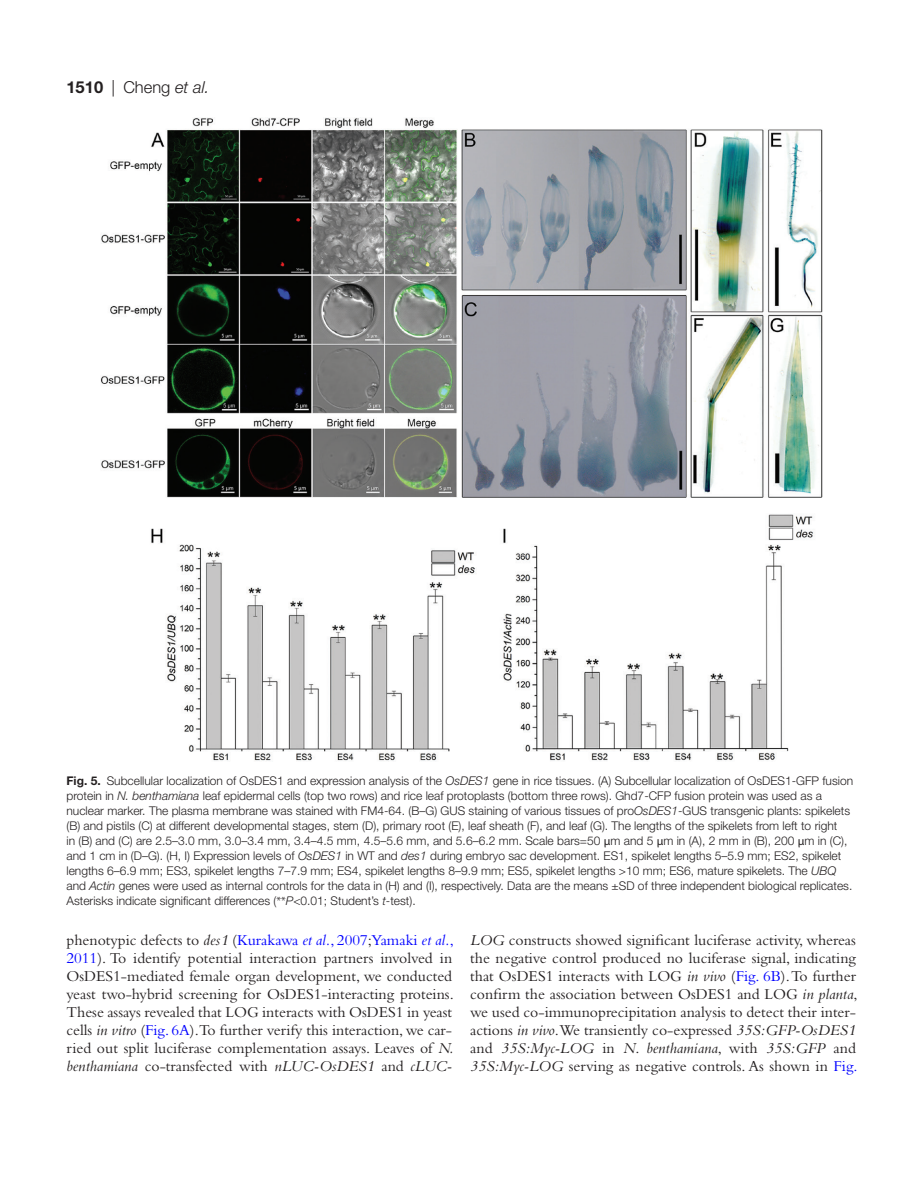
<style>
.page{position:relative;width:919px;height:1187px;background:#fff}
.page>*{position:absolute;margin:0;border:0;box-sizing:border-box;transform-origin:0 0}
.t1{font:300 16.5px "Helvetica Neue LT Std";color:#231f20}
.t2{font:15.75px/18px "Bembo Std";color:#231f20;text-align:justify}
.t3{font:300 12px/15px "Helvetica Neue LT Std";color:#231f20}
.s1{font-weight:700}
.s2{font-style:italic}
.s3{font-family:"Myriad Pro";font-weight:400}
.s4{font-family:"Myriad Pro"}
.s5{color:#00f}
.s6{font-style:italic;color:#00f}
</style>
<div class="page">
<img style="left:100px;top:118px;width:722px;height:643px">
<h1 class="t1" style="left:66px;top:77px;width:144px"><span class="s1">1510</span> | Cheng <span class="s2">et al.</span></h1>
<p class="t3" style="left:66px;top:772px;width:788px"><span class="s1">Fig. 5.</span> Subcellular localization of OsDES1 and expression analysis of the <span class="s2">OsDES1</span> gene in rice tissues. (A) Subcellular localization of OsDES1-GFP fusion protein in <span class="s2">N. benthamiana</span> leaf epidermal cells (top two rows) and rice leaf protoplasts (bottom three rows). Ghd7-CFP fusion protein was used as a nuclear marker. The plasma membrane was stained with FM4-64. (B–G) GUS staining of various tissues of pro<span class="s2">OsDES1</span>-GUS transgenic plants: spikelets (B) and pistils (C) at different developmental stages, stem (D), primary root (E), leaf sheath (F), and leaf (G). The lengths of the spikelets from left to right<br>in (B) and (C) are 2.5–3.0 mm, 3.0–3.4 mm, 3.4–4.5 mm, 4.5–5.6 mm, and 5.6–6.2 mm. Scale bars=50 <span class="s3">μ</span>m and 5 <span class="s3">μ</span>m in (A), 2 mm in (B), 200 <span class="s3">μ</span>m in (C), and 1 cm in (D–G). (H, I) Expression levels of <span class="s2">OsDES1</span> in WT and <span class="s2">des1</span> during embryo sac development. ES1, spikelet lengths 5–5.9 mm; ES2, spikelet lengths 6–6.9 mm; ES3, spikelet lengths 7–7.9 mm; ES4, spikelet lengths 8–9.9 mm; ES5, spikelet lengths &gt;10 mm; ES6, mature spikelets. The <span class="s2">UBQ </span>and <span class="s2">Actin</span> genes were used as internal controls for the data in (H) and (I), respectively. Data are the means ±SD of three independent biological replicates.<br>Asterisks indicate significant differences (<span class="s4">**</span><span class="s2">P</span>&lt;0.01; Student’s <span class="s2">t</span>-test).</p>
<p class="t2" style="left:66px;top:931px;width:389px">phenotypic defects to <span class="s2">des1</span> (<span class="s5">Kurakawa</span> <span class="s6">et al.</span><span class="s5">, 2007</span>;<span class="s5">Yamaki</span> <span class="s6">et al.</span><span class="s5">, 2011</span>). To identify potential interaction partners involved in OsDES1-mediated female organ development, we conducted yeast two-hybrid screening for OsDES1-interacting proteins.<br>These assays revealed that LOG interacts with OsDES1 in yeast cells <span class="s2">in vitro</span> (<span class="s5">Fig. 6A</span>).To further verify this interaction, we car&shy;ried out split luciferase complementation assays. Leaves of <span class="s2">N. benthamiana</span> co-transfected with <span class="s2">nLUC-OsDES1</span> and <span class="s2">cLUC-</span></p>
<p class="t2" style="left:470px;top:931px;width:389px"><span class="s2">LOG</span> constructs showed significant luciferase activity, whereas the negative control produced no luciferase signal, indicating that OsDES1 interacts with LOG <span class="s2">in vivo</span> (<span class="s5">Fig. 6B</span>). To further confirm the association between OsDES1 and LOG <span class="s2">in planta</span>, we used co-immunoprecipitation analysis to detect their inter&shy;actions <span class="s2">in vivo</span>.We transiently co-expressed <span class="s2">35S:GFP-OsDES1 </span>and <span class="s2">35S:Myc-LOG</span> in <span class="s2">N</span>. <span class="s2">benthamiana</span>, with <span class="s2">35S:GFP</span> and <span class="s2">35S:Myc-LOG</span> serving as negative controls. As shown in <span class="s5">Fig.</span></p>
</div>
